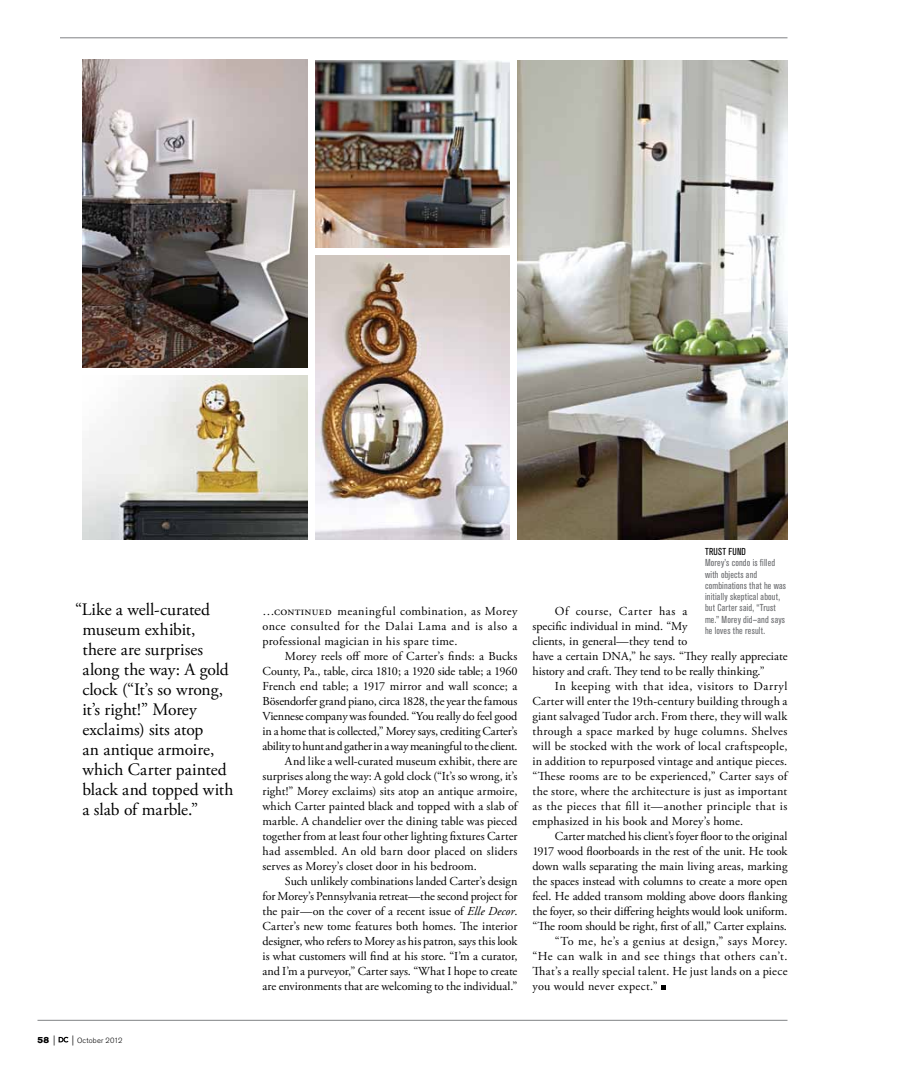
<style>
.page{position:relative;width:900px;height:1080px;background:#fff}
.page>*{position:absolute;margin:0;border:0;box-sizing:border-box;transform-origin:0 0}
.t1{font:17.5px/20px "Adobe Garamond Pro";color:#000}
.t2{font:12.25px/15px "Adobe Garamond Pro";letter-spacing:.005em;color:#000;text-align:justify}
.t3{font:12.25px "Adobe Garamond Pro";letter-spacing:-.015em;color:#000}
.t4{font:12.25px "Adobe Garamond Pro";letter-spacing:-.02em;color:#000}
.t5{font:12.25px "Adobe Garamond Pro";letter-spacing:.025em;color:#000}
.t6{font:12.25px "Adobe Garamond Pro";letter-spacing:.045em;color:#000}
.t7{font:12.25px "Adobe Garamond Pro";letter-spacing:.03em;color:#000}
.t8{font:condensed 10px/11.2px "Akzidenz Grotesk BE";letter-spacing:.015em;color:#6d6e71}
.t9{font:condensed 10px "Akzidenz Grotesk BE";letter-spacing:.02em;color:#000}
.t10{font:8.75px "Akzidenz Grotesk BE Super";color:#000}
.t11{font:300 7.5px "Akzidenz Grotesk BE";letter-spacing:.025em;color:#000}
.s1{font-style:italic}
.s2{font-family:"Akzidenz Grotesk BE";font-weight:300;font-stretch:expanded;font-size:10px}
.s3{font-stretch:expanded;font-size:10px}
</style>
<div class="page">
<hr style="left:60px;top:38px;width:728px;height:1px;background:#808285">
<hr style="left:38px;top:1020px;width:750px;height:1px;background:#808285">
<svg style="left:59px;top:1037px;width:9px;height:5px"></svg>
<img style="left:82px;top:375px;width:225px;height:165px">
<img style="left:518px;top:60px;width:270px;height:480px">
<img style="left:83px;top:60px;width:225px;height:308px">
<img style="left:315px;top:60px;width:195px;height:188px">
<img style="left:315px;top:255px;width:195px;height:285px">
<svg style="left:661px;top:985px;width:5px;height:5px"></svg>
<h1 class="t1" style="left:83px;top:600px;width:153px;text-indent:-8px">“Like a well-curated museum exhibit, there are surprises along the way: A gold clock (“It’s so wrong, it’s right!” Morey exclaims) sits atop<br>an antique armoire, which Carter painted black and topped with a slab of marble.”</h1>
<p class="t5" style="left:262px;top:604px;width:71px">…continued</p>
<p class="t2" style="left:262px;top:604px;width:256px;text-indent:75px">meaningful combination, as Morey once consulted for the Dalai Lama and is also a professional magician in his spare time.</p>
<p class="t2" style="left:285px;top:649px;width:234px">Morey reels off more of Carter’s finds: a Bucks</p>
<p class="t4" style="left:262px;top:664px;width:257px">County, Pa., table, circa 1810; a 1920 side table; a 1960</p>
<p class="t2" style="left:262px;top:679px;width:256px">French end table; a 1917 mirror and wall sconce; a</p>
<p class="t3" style="left:262px;top:694px;width:256px">Bösendorfer grand piano, circa 1828, the year the famous</p>
<p class="t3" style="left:262px;top:709px;width:256px">Viennese company was founded. “You really do feel good</p>
<p class="t4" style="left:262px;top:724px;width:256px">in a home that is collected,” Morey says, crediting Carter’s</p>
<p class="t4" style="left:262px;top:739px;width:257px">ability to hunt and gather in a way meaningful to the client.</p>
<p class="t2" style="left:285px;top:754px;width:234px">And like a well-curated museum exhibit, there are</p>
<p class="t2" style="left:262px;top:769px;width:257px">surprises along the way: A gold clock (“It’s so wrong, it’s</p>
<p class="t2" style="left:262px;top:784px;width:256px">right!” Morey exclaims) sits atop an antique armoire,</p>
<p class="t2" style="left:262px;top:799px;width:256px">which Carter painted black and topped with a slab of</p>
<p class="t2" style="left:262px;top:814px;width:256px">marble. A chandelier over the dining table was pieced</p>
<p class="t2" style="left:262px;top:829px;width:256px">together from at least four other lighting fixtures Carter</p>
<p class="t5" style="left:262px;top:844px;width:256px">had assembled. An old barn door placed on sliders</p>
<p class="t2" style="left:262px;top:859px;width:216px">serves as Morey’s closet door in his bedroom.</p>
<p class="t2" style="left:285px;top:874px;width:234px">Such unlikely combinations landed Carter’s design</p>
<p class="t3" style="left:262px;top:889px;width:256px">for Morey’s Pennsylvania retreat—the second project for</p>
<p class="t2" style="left:262px;top:904px;width:256px">the pair—on the cover of a recent issue of <span class="s1">Elle Decor</span>.</p>
<p class="t2" style="left:262px;top:919px;width:256px">Carter’s new tome features both homes. The interior</p>
<p class="t3" style="left:262px;top:934px;width:256px">designer, who refers to Morey as his patron, says this look</p>
<p class="t2" style="left:262px;top:949px;width:256px">is what customers will find at his store. “I’m a curator,</p>
<p class="t2" style="left:262px;top:964px;width:256px">and I’m a purveyor,” Carter says. “What I hope to create</p>
<p class="t3" style="left:262px;top:979px;width:256px">are environments that are welcoming to the individual.”</p>
<p class="t9" style="left:705px;top:546px;width:38px">TrUST FUND</p>
<p class="t8" style="left:705px;top:557px;width:83px">Morey’s condo is filled with objects and combinations that he was initially skeptical about, but Carter said, “Trust me.” Morey did—and says he loves the result.</p>
<p class="t2" style="left:532px;top:604px;width:257px;text-align:left;text-indent:22px">Of course, Carter has a<br>specific individual in mind. “My<br>clients, in general—they tend to<br>have a certain DNA,” he says. “They really appreciate history and craft. They tend to be really thinking.”</p>
<p class="t2" style="left:532px;top:679px;width:256px;text-indent:22px">In keeping with that idea, visitors to Darryl Carter will enter the 19th-century building through a giant salvaged Tudor arch. From there, they will walk through a space marked by huge columns. Shelves will be stocked with the work of local craftspeople, in addition to repurposed vintage and antique pieces. “These rooms are to be experienced,” Carter says of the store, where the architecture is just as important as the pieces that fill it—another principle that is emphasized in his book and Morey’s home.</p>
<p class="t2" style="left:555px;top:829px;width:234px">Carter matched his client’s foyer floor to the original</p>
<p class="t4" style="left:532px;top:844px;width:256px">1917 wood floorboards in the rest of the unit. He took</p>
<p class="t2" style="left:532px;top:859px;width:256px">down walls separating the main living areas, marking</p>
<p class="t2" style="left:532px;top:874px;width:257px">the spaces instead with columns to create a more open</p>
<p class="t2" style="left:532px;top:889px;width:256px">feel. He added transom molding above doors flanking</p>
<p class="t3" style="left:532px;top:904px;width:256px">the foyer, so their differing heights would look uniform.</p>
<p class="t2" style="left:532px;top:919px;width:256px">“The room should be right, first of all,” Carter explains.</p>
<p class="t7" style="left:555px;top:934px;width:234px">“To me, he’s a genius at design,” says Morey.</p>
<p class="t6" style="left:532px;top:949px;width:256px">“He can walk in and see things that others can’t.</p>
<p class="t2" style="left:532px;top:964px;width:257px">That’s a really special talent. He just lands on a piece</p>
<p class="t2" style="left:532px;top:979px;width:127px">you would never expect.”</p>
<p class="t10" style="left:38px;top:1034px;width:19px">58 <span class="s2">|</span></p>
<p class="t11" style="left:72px;top:1036px;width:52px"><span class="s3">|</span> October 2012</p>
</div>
